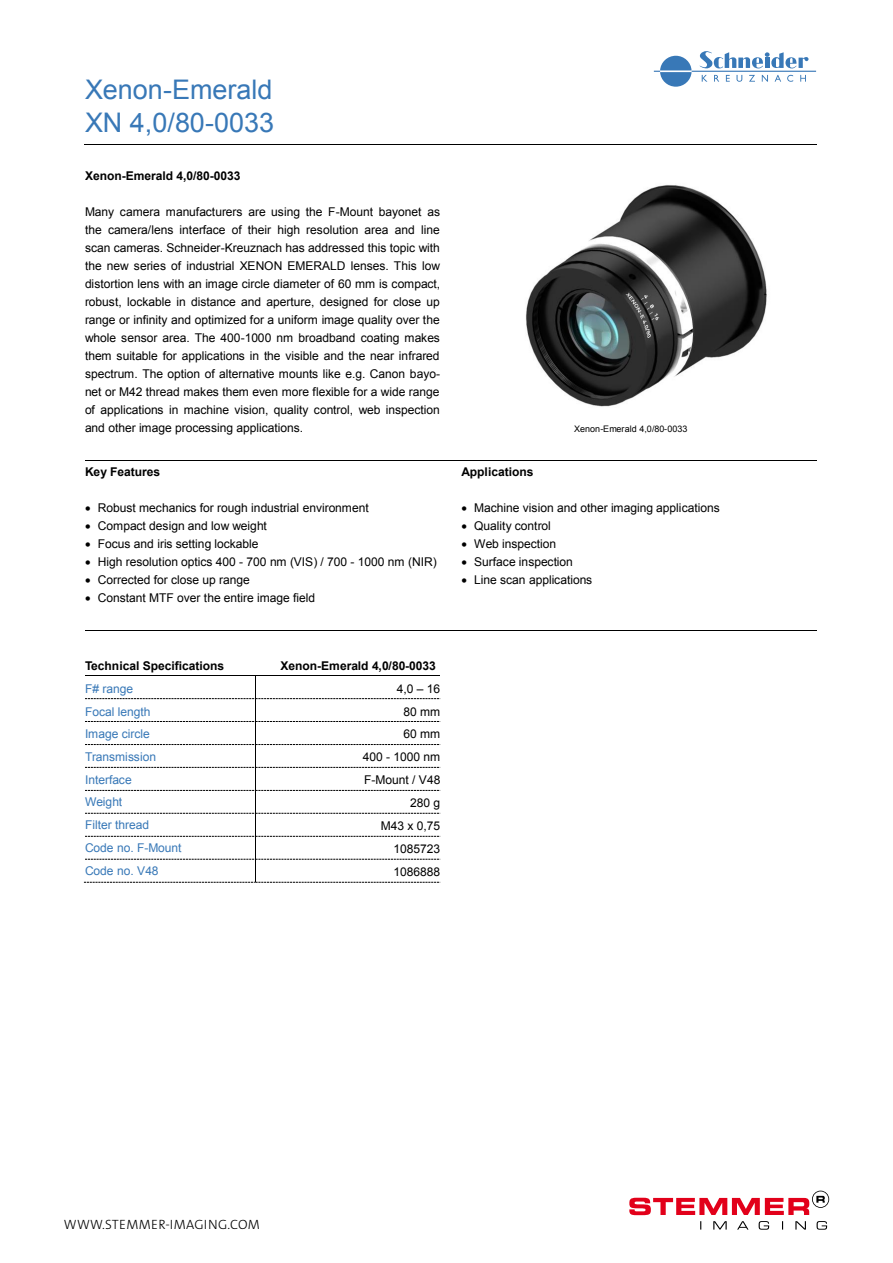
<style>
.page{position:relative;width:893px;height:1263px;background:#fff}
.page>*{position:absolute;margin:0;border:0;box-sizing:border-box;transform-origin:0 0}
.t1{font:27px/33px "Arial";color:#3878b7}
.t2{font:13.5px "The Sans LP3 Lig";letter-spacing:.025em;color:#000}
.t3{font:12px/18px "Arial";letter-spacing:-.005em;color:#000;text-align:justify}
.t4{font:12px "Arial";letter-spacing:-.005em;color:#000}
.t5{font:700 12px "Arial";color:#000}
.t6{font:12px "Arial";letter-spacing:-.005em;color:#3878b7}
.t7{font:9px "Arial";letter-spacing:.005em;color:#000}
.s1{font-style:inherit}
</style>
<div class="page">
<hr style="left:692px;top:71px;width:124px;height:1px;background:#3878b7">
<svg style="left:654px;top:51px;width:155px;height:36px"></svg>
<hr style="left:84px;top:145px;width:367px;height:1px;background:#000">
<hr style="left:451px;top:145px;width:365px;height:1px;background:#000">
<hr style="left:85px;top:460px;width:355px;height:1px;background:#000">
<svg style="left:440px;top:460px;width:22px;height:1px"></svg>
<hr style="left:462px;top:460px;width:354px;height:1px;background:#000">
<hr style="left:85px;top:630px;width:355px;height:1px;background:#000">
<svg style="left:440px;top:630px;width:22px;height:1px"></svg>
<hr style="left:462px;top:630px;width:354px;height:1px;background:#000">
<svg style="left:84px;top:675px;width:356px;height:208px"></svg>
<img style="left:526px;top:185px;width:241px;height:222px">
<svg style="left:629px;top:1190px;width:200px;height:40px"></svg>
<h1 class="t1" style="left:85px;top:73px;width:191px">Xenon<span class="s1">-</span>Emerald<br>XN 4,0/80<span class="s1">-</span>0033</h1>
<p class="t5" style="left:85px;top:168px;width:157px">Xenon<span class="s1">-</span>Emerald 4,0/80<span class="s1">-</span>0033</p>
<p class="t3" style="left:85px;top:203px;width:357px">Many camera manufacturers are using the F-Mount bayonet as the camera/lens interface of their high resolution area and line scan cameras. Schneider-Kreuznach has addressed this topic with the new series of industrial XENON EMERALD lenses. This low distortion lens with an image circle diameter of 60 mm is compact, robust, lockable in distance and aperture, designed for close up range or infinity and optimized for a uniform image quality over the whole sensor area. The 400-1000 nm broadband coating makes them suitable for applications in the visible and the near infrared spectrum. The option of alternative mounts like e.g. Canon bayo&shy;net or M42 thread makes them even more flexible for a wide range of applications in machine vision, quality control, web inspection and other image processing applications.</p>
<p class="t5" style="left:85px;top:464px;width:77px">Key Features</p>
<p class="t4" style="left:85px;top:500px;width:285px">• Robust mechanics for rough industrial environment</p>
<p class="t4" style="left:85px;top:518px;width:183px">• Compact design and low weight</p>
<p class="t4" style="left:85px;top:536px;width:175px">• Focus and iris setting lockable</p>
<p class="t4" style="left:85px;top:554px;width:353px">• High resolution optics 400 <span class="s1">-</span> 700 nm (VIS) / 700 <span class="s1">-</span> 1000 nm (NIR)</p>
<p class="t4" style="left:85px;top:572px;width:166px">• Corrected for close up range</p>
<p class="t4" style="left:85px;top:590px;width:232px">• Constant MTF over the entire image field</p>
<p class="t7" style="left:574px;top:423px;width:115px">Xenon<span class="s1">-</span>Emerald 4,0/80<span class="s1">-</span>0033</p>
<p class="t5" style="left:461px;top:464px;width:74px">Applications</p>
<p class="t4" style="left:461px;top:500px;width:260px">• Machine vision and other imaging applications</p>
<p class="t4" style="left:461px;top:518px;width:91px">• Quality control</p>
<p class="t4" style="left:461px;top:536px;width:96px">• Web inspection</p>
<p class="t4" style="left:461px;top:554px;width:113px">• Surface inspection</p>
<p class="t4" style="left:461px;top:572px;width:132px">• Line scan applications</p>
<p class="t5" style="left:85px;top:657px;width:141px">Technical Specifications</p>
<p class="t5" style="left:280px;top:657px;width:157px">Xenon<span class="s1">-</span>Emerald 4,0/80<span class="s1">-</span>0033</p>
<p class="t6" style="left:85px;top:680px;width:50px">F# range</p>
<p class="t4" style="left:397px;top:680px;width:45px">4,0 – 16</p>
<p class="t6" style="left:85px;top:703px;width:67px">Focal length</p>
<p class="t4" style="left:404px;top:703px;width:38px">80 mm</p>
<p class="t6" style="left:85px;top:726px;width:66px">Image circle</p>
<p class="t4" style="left:403px;top:726px;width:38px">60 mm</p>
<p class="t6" style="left:85px;top:749px;width:73px">Transmission</p>
<p class="t4" style="left:363px;top:749px;width:79px">400 <span class="s1">-</span> 1000 nm</p>
<p class="t6" style="left:85px;top:772px;width:48px">Interface</p>
<p class="t4" style="left:364px;top:772px;width:78px">F<span class="s1">-</span>Mount / V48</p>
<p class="t6" style="left:85px;top:794px;width:39px">Weight</p>
<p class="t4" style="left:410px;top:795px;width:32px">280 g</p>
<p class="t6" style="left:85px;top:817px;width:66px">Filter thread</p>
<p class="t4" style="left:381px;top:818px;width:61px">M43 x 0,75</p>
<p class="t6" style="left:85px;top:840px;width:98px">Code no. F<span class="s1">-</span>Mount</p>
<p class="t4" style="left:393px;top:841px;width:48px">1085723</p>
<p class="t6" style="left:85px;top:863px;width:75px">Code no. V48</p>
<p class="t4" style="left:393px;top:864px;width:48px">1086888</p>
<p class="t2" style="left:64px;top:1215px;width:197px">WWW.STEMMER-IMAGING.COM</p>
</div>
